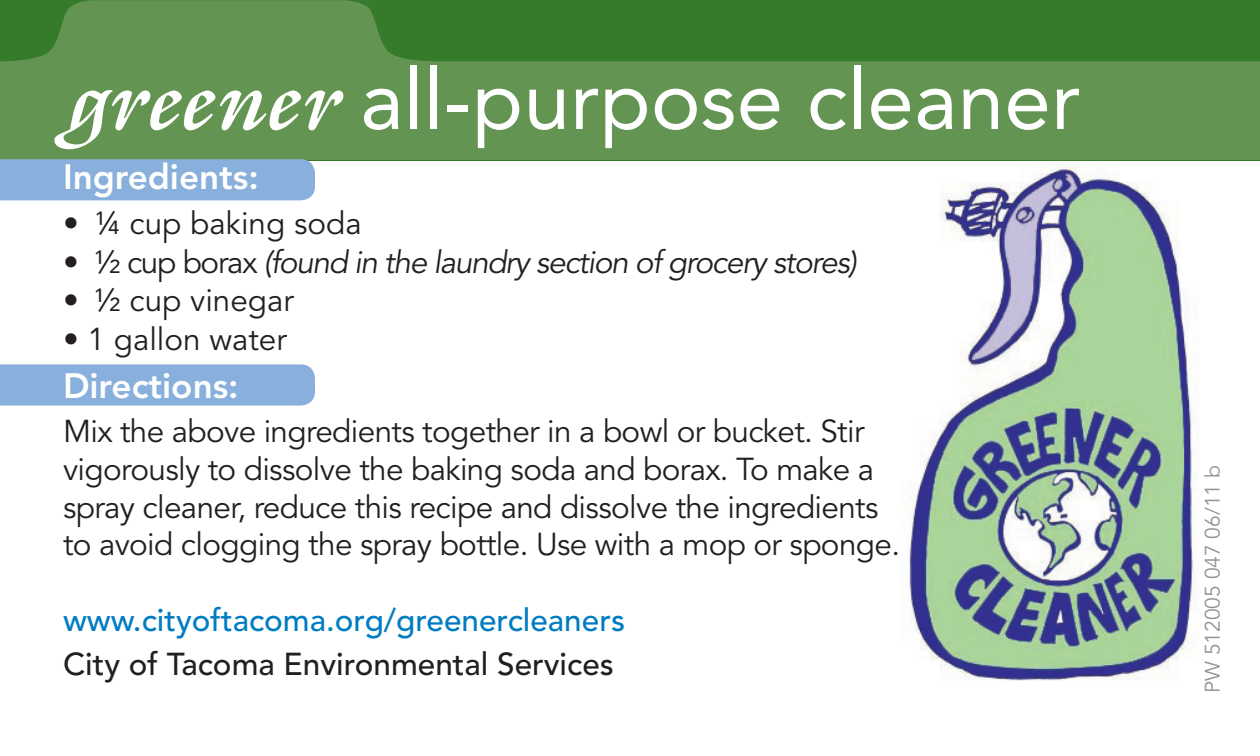
<style>
.page{position:relative;width:1260px;height:756px;background:#fff}
.page>*{position:absolute;margin:0;border:0;box-sizing:border-box;transform-origin:0 0}
.main_head_24{font:84px "Avenir LT Std";color:#fff}
.sub_head_12_14{font:800 35px "Avenir LT Std";color:#fff}
.text_10_12{font:31.5px/37.8px "Avenir LT Std";letter-spacing:-.02em;color:#231f20}
.bullet_text_1_8_inde{font:italic 31.5px "Avenir LT Std";letter-spacing:-.04em;color:#231f20}
.bullet_text_1_8_inde-2{font:31.5px "Avenir LT Std";color:#231f20}
.text_10_12-2{font:500 31.5px "Avenir LT Std";color:#007cc2}
.tag_line{font:500 31.5px "Avenir LT Std";color:#231f20}
.text_10_12-3{font:21px "Avenir LT Std";color:#939598}
.s1{font-family:"Galliard";font-weight:700;font-style:italic}
.s2{font-style:normal}
</style>
<div class="page">
<img style="left:905px;top:163px;width:294px;height:518px">
<svg style="left:0;top:0;width:1260px;height:160px;background:#558c46"></svg>
<div style="left:0;top:364px;width:315px;height:42px;background:#89b0dc"></div>
<div style="left:0;top:159px;width:315px;height:41px;background:#89b0dc"></div>
<p class="main_head_24" style="left:63px;top:51px;width:1019px"><span class="s1">greener</span> all-purpose cleaner</p>
<p class="sub_head_12_14" style="left:63px;top:156px;width:197px">Ingredients:</p>
<p class="bullet_text_1_8_inde-2" style="left:63px;top:205px;width:300px">• ¼ cup baking soda</p>
<p class="bullet_text_1_8_inde" style="left:63px;top:244px;width:795px"><span class="s2">• ½ cup borax</span> (found in the laundry section of grocery stores)</p>
<p class="bullet_text_1_8_inde-2" style="left:63px;top:282px;width:233px">• ½ cup vinegar</p>
<p class="bullet_text_1_8_inde-2" style="left:63px;top:321px;width:225px">• 1 gallon water</p>
<p class="sub_head_12_14" style="left:63px;top:365px;width:177px">Directions:</p>
<p class="text_10_12" style="left:63px;top:413px;width:839px">Mix the above ingredients together in a bowl or bucket. Stir vigorously to dissolve the baking soda and borax. To make a spray cleaner, reduce this recipe and dissolve the ingredients to avoid clogging the spray bottle. Use with a mop or sponge.</p>
<p class="text_10_12-2" style="left:63px;top:602px;width:563px">www.cityoftacoma.org/greenercleaners</p>
<p class="tag_line" style="left:63px;top:646px;width:552px">City of Tacoma Environmental Services</p>
<p class="text_10_12-3" style="left:1201px;top:693px;width:229px;rotate:-90deg">PW 512005 047 06/11 b</p>
</div>
